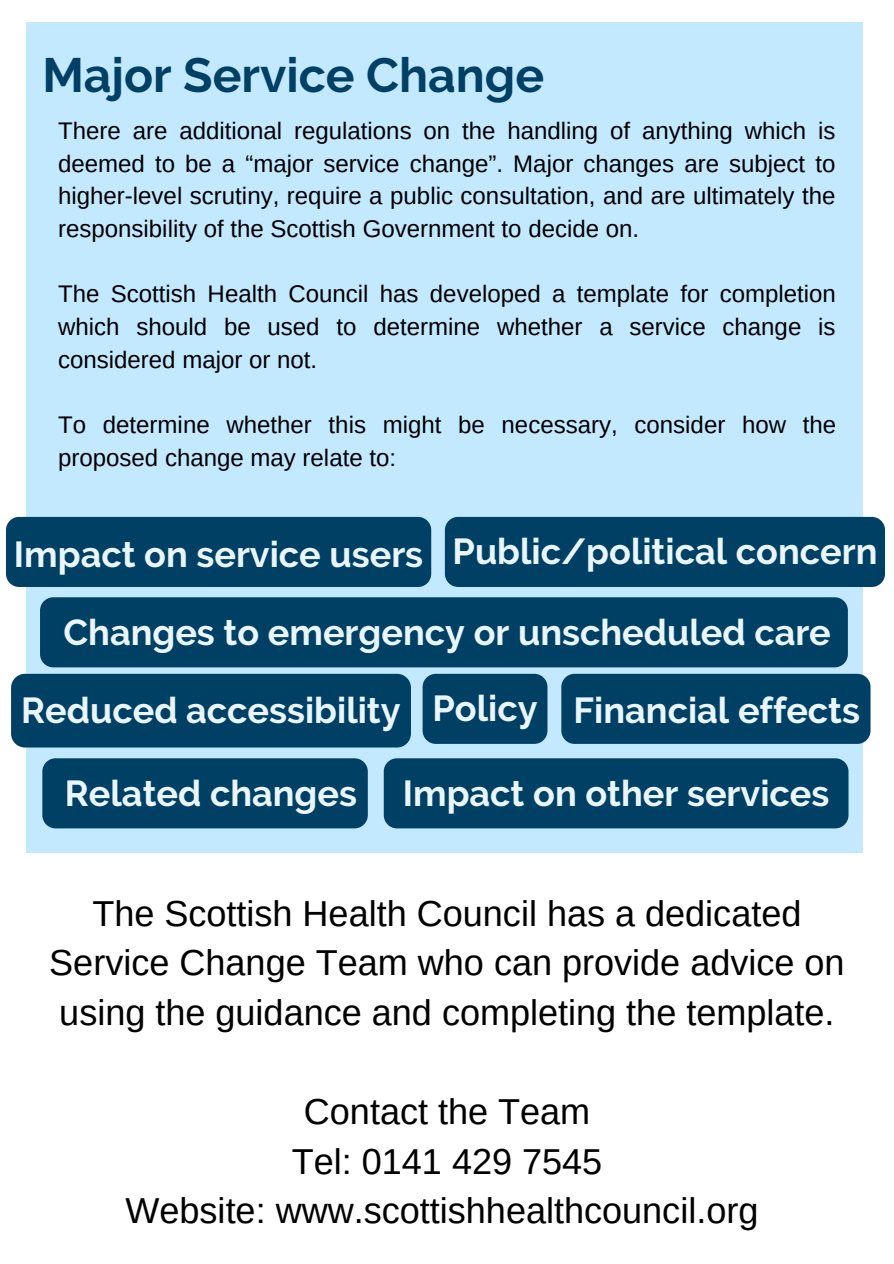
<style>
.page{position:relative;width:894px;height:1264px;background:#fff}
.page>*{position:absolute;margin:0;border:0;box-sizing:border-box;transform-origin:0 0}
.t1{font:700 48px "Raleway";color:#004064}
.t2{font:36px/49.5px "Arimo";color:#000;text-align:center}
.t3{font:700 36px "Raleway";color:#e9f6fd}
.t4{font:24px/32.7px "Arimo";color:#000;text-align:justify}
</style>
<div class="page">
<div style="left:26px;top:23px;width:836px;height:830px;background:#c2e9ff"></div>
<div style="left:6px;top:517px;width:425px;height:70px;background:#004064;border-radius:13px"></div>
<div style="left:11px;top:673px;width:400px;height:74px;background:#004064;border-radius:14px"></div>
<div style="left:42px;top:758px;width:326px;height:70px;background:#004064;border-radius:13px"></div>
<div style="left:40px;top:597px;width:807px;height:70px;background:#004064;border-radius:13px"></div>
<div style="left:445px;top:517px;width:439px;height:70px;background:#004064;border-radius:13px"></div>
<div style="left:422px;top:673px;width:125px;height:71px;background:#004064;border-radius:13px"></div>
<div style="left:561px;top:673px;width:309px;height:71px;background:#004064;border-radius:13px"></div>
<div style="left:383px;top:758px;width:465px;height:70px;background:#004064;border-radius:13px"></div>
<h1 class="t1" style="left:42px;top:47px;width:503px">Major Service Change</h1>
<p class="t4" style="left:58px;top:114px;width:778px">There are additional regulations on the handling of anything which is deemed to be a “major service change”. Major changes are subject to higher-level scrutiny, require a public consultation, and are ultimately the responsibility of the Scottish Government to decide on.</p>
<p class="t4" style="left:58px;top:278px;width:779px">The Scottish Health Council has developed a template for completion which should be used to determine whether a service change is considered major or not.</p>
<p class="t4" style="left:58px;top:408px;width:779px">To determine whether this might be necessary, consider how the proposed change may relate to:</p>
<h2 class="t3" style="left:14px;top:532px;width:410px">Impact on service users</h2>
<h2 class="t3" style="left:452px;top:530px;width:426px">Public/political concern</h2>
<h2 class="t3" style="left:63px;top:610px;width:768px">Changes to emergency or unscheduled care</h2>
<h2 class="t3" style="left:21px;top:689px;width:381px">Reduced accessibility</h2>
<h2 class="t3" style="left:432px;top:689px;width:429px">Policy Financial effects</h2>
<h2 class="t3" style="left:65px;top:771px;width:293px">Related changes</h2>
<h2 class="t3" style="left:403px;top:771px;width:428px">Impact on other services</h2>
<h2 class="t2" style="left:49px;top:888px;width:796px">The Scottish Health Council has a dedicated<br>Service Change Team who can provide advice on using the guidance and completing the template.</h2>
<h2 class="t2" style="left:125px;top:1086px;width:634px">Contact the Team<br>Tel: 0141 429 7545<br>Website: www.scottishhealthcouncil.org</h2>
</div>
